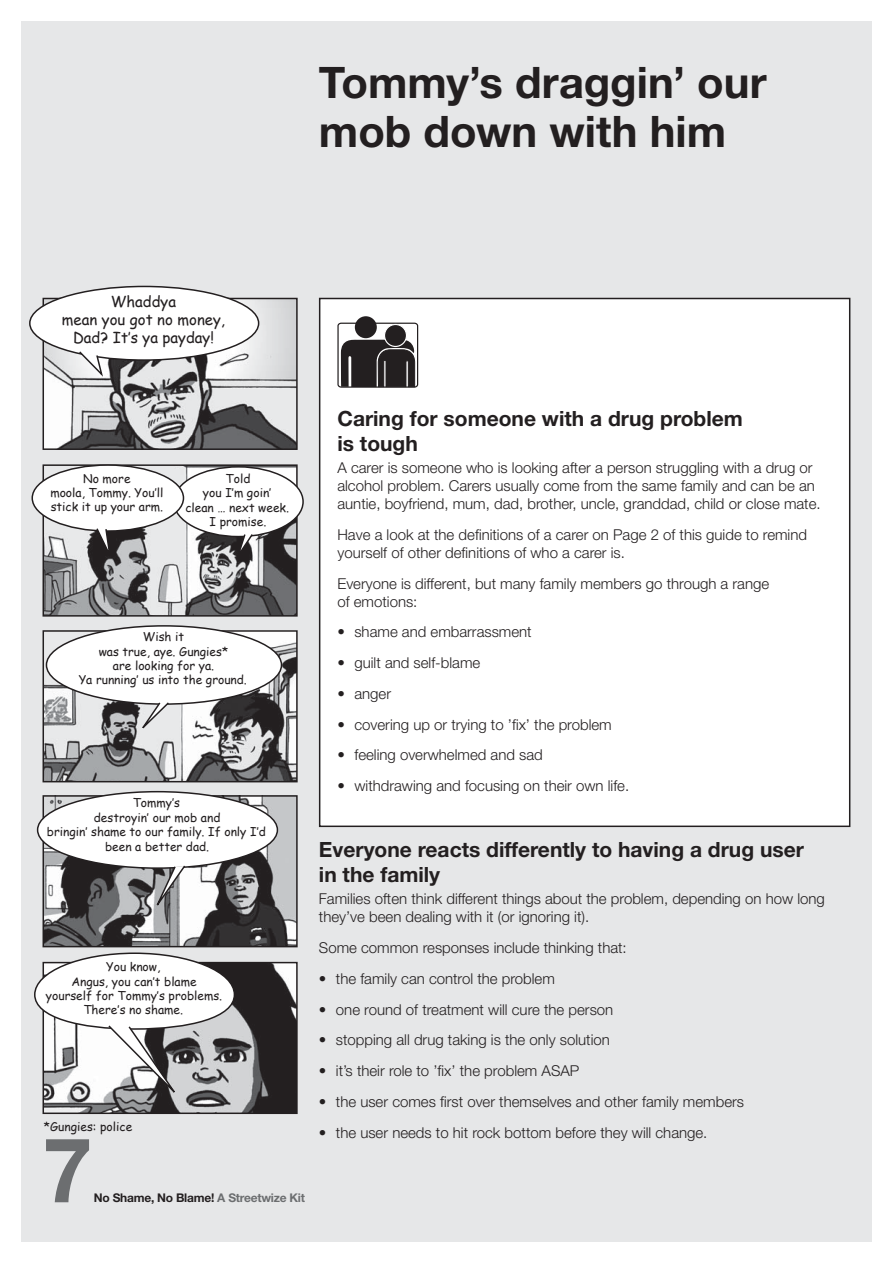
<style>
.page{position:relative;width:893px;height:1263px;background:#fff}
.page>*{position:absolute;margin:0;border:0;box-sizing:border-box;transform-origin:0 0}
.t1{font:700 90px "Helvetica Neue";color:#6c6e70}
.t2{font:700 43.5px/49.5px "Helvetica Neue";color:#231f20}
.t3{font:700 21px/25.2px "Helvetica Neue";color:#231f20}
.t4{font:300 15px/18px "Helvetica Neue";color:#231f20}
.t5{font:15px/18px "Comic Sans MS";color:#231f20;text-align:center}
.t6{font:12px/14.4px "Comic Sans MS";color:#231f20;text-align:center}
.t7{font:700 12px "Helvetica Neue";letter-spacing:-.02em;color:#231f20}
.s1{color:#6c6e70}
</style>
<div class="page">
<div style="left:21px;top:21px;width:851px;height:1221px;background:#e6e7e8"></div>
<img style="left:46px;top:301px;width:249px;height:146px">
<div style="left:43px;top:298px;width:255px;height:152px;border:2px solid #231f20"></div>
<img style="left:46px;top:467px;width:249px;height:147px">
<div style="left:43px;top:464px;width:255px;height:153px;border:2px solid #231f20"></div>
<img style="left:46px;top:633px;width:249px;height:146px">
<div style="left:43px;top:630px;width:255px;height:152px;border:2px solid #231f20"></div>
<img style="left:46px;top:798px;width:249px;height:146px">
<div style="left:43px;top:795px;width:255px;height:152px;border:2px solid #231f20"></div>
<img style="left:46px;top:965px;width:249px;height:146px">
<div style="left:43px;top:962px;width:255px;height:152px;border:2px solid #231f20"></div>
<div style="left:320px;top:299px;width:530px;height:527px;background:#fff"></div>
<div style="left:337px;top:323px;width:81px;height:65px;border:1px solid #231f20;border-radius:3px"></div>
<svg style="left:341px;top:338px;width:74px;height:50px;background:#3e3a3b"></svg>
<div style="left:384px;top:325px;width:22px;height:21px;background:#231f20;border-radius:50%"></div>
<div style="left:384px;top:324px;width:23px;height:23px;border:1px solid #fff;border-radius:50%"></div>
<div style="left:355px;top:316px;width:22px;height:22px;background:#231f20;border-radius:50%"></div>
<div style="left:319px;top:298px;width:531px;height:529px;border:2px solid #231f20"></div>
<div style="left:30px;top:286px;width:229px;height:74px;background:#fff;border-radius:50%"></div>
<div style="left:29px;top:286px;width:230px;height:75px;border:2px solid #231f20;border-radius:50%"></div>
<div style="left:174px;top:467px;width:129px;height:70px;background:#fff;border-radius:50%"></div>
<div style="left:173px;top:466px;width:131px;height:71px;border:2px solid #231f20;border-radius:50%"></div>
<div style="left:38px;top:792px;width:239px;height:76px;background:#fff;border-radius:50%"></div>
<div style="left:46px;top:626px;width:235px;height:78px;background:#fff;border-radius:50%"></div>
<svg style="left:78px;top:351px;width:26px;height:28px"></svg>
<div style="left:32px;top:465px;width:151px;height:66px;background:#fff;border-radius:50%"></div>
<div style="left:32px;top:464px;width:152px;height:68px;border:2px solid #231f20;border-radius:50%"></div>
<svg style="left:95px;top:528px;width:18px;height:37px"></svg>
<svg style="left:233px;top:533px;width:21px;height:32px"></svg>
<svg style="left:133px;top:702px;width:37px;height:37px"></svg>
<svg style="left:149px;top:865px;width:38px;height:55px;background:#a8a8a9"></svg>
<svg style="left:34px;top:952px;width:202px;height:153px;background:#ccc"></svg>
<h2 class="t2" style="left:319px;top:62px;width:449px">Tommy’s draggin’ our mob down with him</h2>
<p class="t5" style="left:62px;top:292px;width:165px">Whaddya<br>mean you got no money,<br>Dad? It’s ya payday!</p>
<p class="t6" style="left:50px;top:471px;width:115px">No more<br>moola, Tommy. You’ll stick it up your arm.</p>
<p class="t6" style="left:185px;top:471px;width:105px">Told<br>you I’m goin’<br>clean … next week.<br>I promise.</p>
<p class="t6" style="left:79px;top:629px;width:170px">Wish it<br>was true, aye. Gungies*<br>are looking for ya.<br>Ya running’ us into the ground.</p>
<p class="t6" style="left:47px;top:795px;width:220px">Tommy’s<br>destroyin’ our mob and<br>bringin’ shame to our family. If only I’d been a better dad.</p>
<p class="t6" style="left:46px;top:959px;width:178px">You know,<br>Angus, you can’t blame<br>yourself for Tommy’s problems.<br>There’s no shame.</p>
<p class="t6" style="left:44px;top:1119px;width:90px">*Gungies: police</p>
<h1 class="t1" style="left:43px;top:1138px;width:52px">7</h1>
<p class="t7" style="left:94px;top:1194px;width:213px">No Shame, No Blame! <span class="s1">A Streetwize Kit</span></p>
<h3 class="t3" style="left:337px;top:407px;width:407px">Caring for someone with a drug problem is tough</h3>
<p class="t4" style="left:337px;top:460px;width:485px">A carer is someone who is looking after a person struggling with a drug or alcohol problem. Carers usually come from the same family and can be an auntie, boyfriend, mum, dad, brother, uncle, granddad, child or close mate.</p>
<p class="t4" style="left:337px;top:527px;width:471px">Have a look at the definitions of a carer on Page 2 of this guide to remind yourself of other definitions of who a carer is.</p>
<p class="t4" style="left:337px;top:576px;width:433px">Everyone is different, but many family members go through a range of emotions:</p>
<p class="t4" style="left:337px;top:624px;width:196px">• shame and embarrassment</p>
<p class="t4" style="left:337px;top:655px;width:144px">• guilt and self-blame</p>
<p class="t4" style="left:337px;top:686px;width:55px">• anger</p>
<p class="t4" style="left:337px;top:717px;width:276px">• covering up or trying to ’fix’ the problem</p>
<p class="t4" style="left:337px;top:747px;width:207px">• feeling overwhelmed and sad</p>
<p class="t4" style="left:337px;top:778px;width:293px">• withdrawing and focusing on their own life.</p>
<h3 class="t3" style="left:319px;top:839px;width:487px">Everyone reacts differently to having a drug user in the family</h3>
<p class="t4" style="left:319px;top:891px;width:507px">Families often think different things about the problem, depending on how long they’ve been dealing with it (or ignoring it).</p>
<p class="t4" style="left:319px;top:940px;width:309px">Some common responses include thinking that:</p>
<p class="t4" style="left:319px;top:971px;width:237px">• the family can control the problem</p>
<p class="t4" style="left:319px;top:1002px;width:296px">• one round of treatment will cure the person</p>
<p class="t4" style="left:319px;top:1032px;width:292px">• stopping all drug taking is the only solution</p>
<p class="t4" style="left:319px;top:1063px;width:262px">• it’s their role to ’fix’ the problem ASAP</p>
<p class="t4" style="left:319px;top:1094px;width:427px">• the user comes first over themselves and other family members</p>
<p class="t4" style="left:319px;top:1125px;width:390px">• the user needs to hit rock bottom before they will change.</p>
</div>
